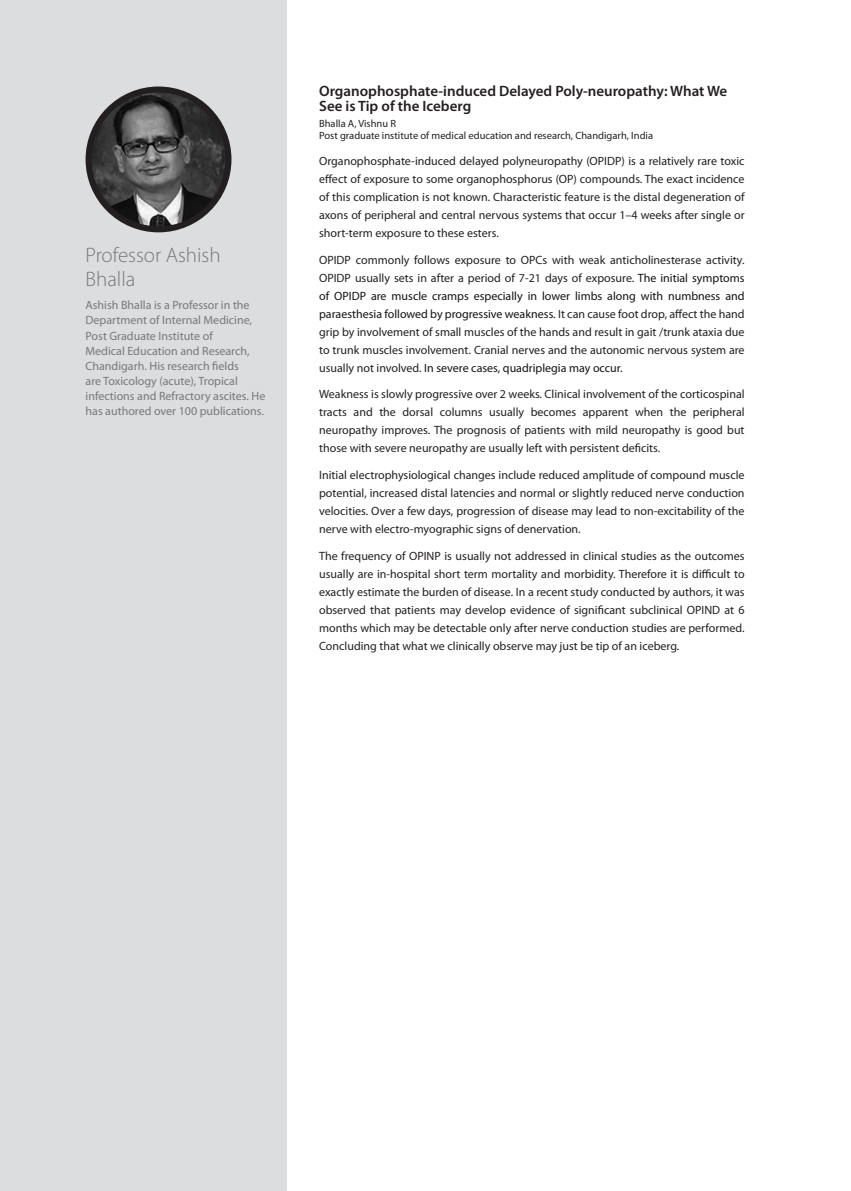
<style>
.page{position:relative;width:851px;height:1191px;background:#fff}
.page>*{position:absolute;margin:0;border:0;box-sizing:border-box;transform-origin:0 0}
.NAME{font:300 21px/24px "Myriad Pro";color:#76787b}
.Tajuk_Abstract01{font:600 15px/15px "Myriad Pro";color:#231f20}
.Abstract_Text02{font:12px/18px "Myriad Pro";color:#231f20;text-align:justify}
.Biosketch{font:12px/15px "Myriad Pro";color:#76787b}
.Penulis_Abstract{font:10.5px "Myriad Pro";color:#231f20}
.s1{color:#131313}
</style>
<div class="page">
<div style="left:0;top:0;width:287px;height:1191px;background:#dcdddf"></div>
<img style="left:91px;top:92px;width:135px;height:137px">
<div style="left:86px;top:86px;width:145px;height:146px;border:6px solid #231f20;border-radius:50%"></div>
<p class="NAME" style="left:86px;top:243px;width:136px">Professor Ashish<br>Bhalla</p>
<p class="Biosketch" style="left:86px;top:298px;width:181px">Ashish Bhalla is a Professor in the Department of Internal Medicine, Post Graduate Institute of<br>Medical Education and Research, Chandigarh. His research fields<br>are Toxicology (acute), Tropical infections and Refractory ascites. He has authored over 100 publications.</p>
<p class="Tajuk_Abstract01" style="left:319px;top:83px;width:409px">Organophosphate-induced Delayed Poly-neuropathy: What We<br>See is Tip of the Iceberg</p>
<p class="Penulis_Abstract" style="left:319px;top:117px;width:78px">Bhalla A, Vishnu R</p>
<p class="Penulis_Abstract" style="left:319px;top:129px;width:335px">Post graduate institute of medical education and research, Chandigarh, India</p>
<p class="Abstract_Text02" style="left:319px;top:152px;width:427px">Organophosphate-induced delayed polyneuropathy (OPIDP) is a relatively rare toxic effect of exposure to some organophosphorus (OP) compounds. The exact incidence of this complication is not known. Characteristic feature is the distal degeneration of axons of peripheral and central nervous systems that occur 1–4 weeks after single or short-term exposure to these esters.</p>
<p class="Abstract_Text02" style="left:319px;top:251px;width:427px">OPIDP commonly follows exposure to OPCs with weak anticholinesterase activity.<br>OPIDP usually sets in after a period of 7-21 days of exposure. <span class="s1">The initial symptoms of OPIDP are muscle cramps especially in lower limbs along with numbness and paraesthesia followed by progressive weakness.</span> It can cause foot drop, affect the hand grip by involvement of small muscles of the hands and result in gait /trunk ataxia due to trunk muscles involvement. Cranial nerves and the autonomic nervous system are usually not involved. <span class="s1">In severe cases, quadriplegia may occur.</span></p>
<p class="Abstract_Text02" style="left:319px;top:385px;width:427px">Weakness is slowly progressive over 2 weeks. Clinical involvement of the corticospinal tracts and the dorsal columns usually becomes apparent when the peripheral neuropathy improves. The prognosis of patients with mild neuropathy is good but those with severe neuropathy are usually left with persistent deficits.</p>
<p class="Abstract_Text02" style="left:319px;top:466px;width:427px">Initial electrophysiological changes include reduced amplitude of compound muscle potential, increased distal latencies and normal or slightly reduced nerve conduction velocities. Over a few days, progression of disease may lead to non-excitability of the nerve with electro-myographic signs of denervation.</p>
<p class="Abstract_Text02" style="left:319px;top:546px;width:427px">The frequency of OPINP is usually not addressed in clinical studies as the outcomes usually are in-hospital short term mortality and morbidity. Therefore it is difficult to exactly estimate the burden of disease. In a recent study conducted by authors, it was observed that patients may develop evidence of significant subclinical OPIND at 6 months which may be detectable only after nerve conduction studies are performed.<br>Concluding that what we clinically observe may just be tip of an iceberg.</p>
</div>
